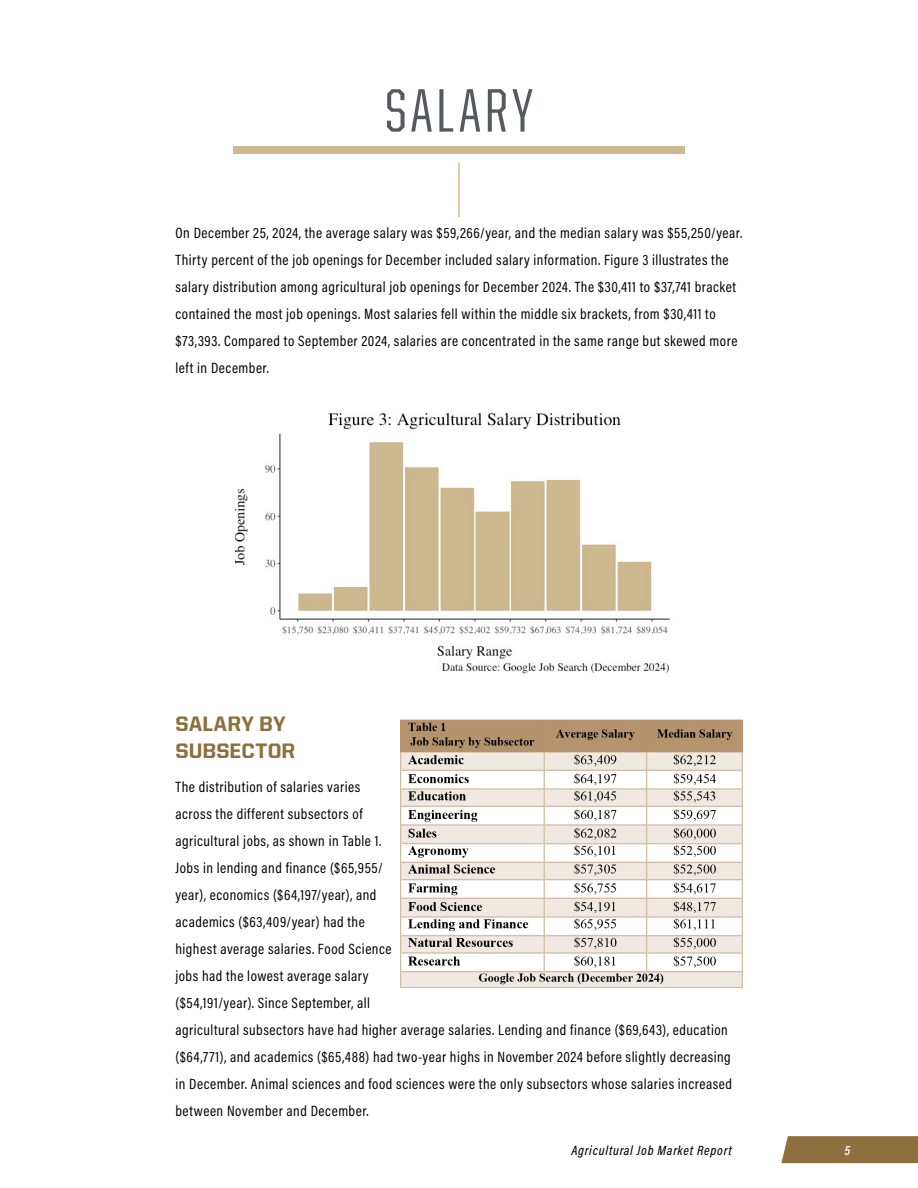
<style>
.page{position:relative;width:918px;height:1188px;background:#fff}
.page>*{position:absolute;margin:0;border:0;box-sizing:border-box;transform-origin:0 0}
.t1{font:500 61.5px "United Sans Cond";letter-spacing:.06em;color:#555960}
.Heading1{font:800 21px/27px "United Sans Reg";letter-spacing:.01em;color:#8e6f3e}
.Body_text_Acumin_10_18{font:15px/27px "Acumin Pro Cond";letter-spacing:.035em;color:#000}
.t2{font:italic 500 13.5px "Acumin Pro Cond";letter-spacing:.06em;color:#000}
.t3{font:italic 600 13.5px "Acumin Pro Cond";color:#fff}
</style>
<div class="page">
<div style="left:781px;top:1136px;width:137px;height:27px;background:#8e6f3e"></div>
<div style="left:233px;top:146px;width:452px;height:7px;background:#cfb991"></div>
<hr style="left:458px;top:163px;width:2px;height:54px;background:#cfb991">
<img style="left:234px;top:413px;width:436px;height:261px">
<img style="left:401px;top:720px;width:341px;height:268px">
<p class="t1" style="left:385px;top:80px;width:150px">SALARY</p>
<p class="Body_text_Acumin_10_18" style="left:176px;top:219px;width:568px">On December 25, 2024, the average salary was $59,266/year, and the median salary was $55,250/year.<br>Thirty percent of the job openings for December included salary information. Figure 3 illustrates the salary distribution among agricultural job openings for December 2024. The $30,411 to $37,741 bracket contained the most job openings. Most salaries fell within the middle six brackets, from $30,411 to $73,393. Compared to September 2024, salaries are concentrated in the same range but skewed more left in December.</p>
<p class="Heading1" style="left:176px;top:710px;width:121px">SALARY BY<br>SUBSECTOR</p>
<p class="Body_text_Acumin_10_18" style="left:176px;top:773px;width:558px">The distribution of salaries varies<br>across the different subsectors of<br>agricultural jobs, as shown in Table 1.<br>Jobs in lending and finance ($65,955/<br>year), economics ($64,197/year), and<br>academics ($63,409/year) had the<br>highest average salaries. Food Science<br>jobs had the lowest average salary<br>($54,191/year). Since September, all<br>agricultural subsectors have had higher average salaries. Lending and finance ($69,643), education ($64,771), and academics ($65,488) had two-year highs in November 2024 before slightly decreasing in December. Animal sciences and food sciences were the only subsectors whose salaries increased between November and December.</p>
<p class="t2" style="left:571px;top:1141px;width:162px">Agricultural Job Market Report</p>
<p class="t3" style="left:845px;top:1141px;width:7px">5</p>
</div>
